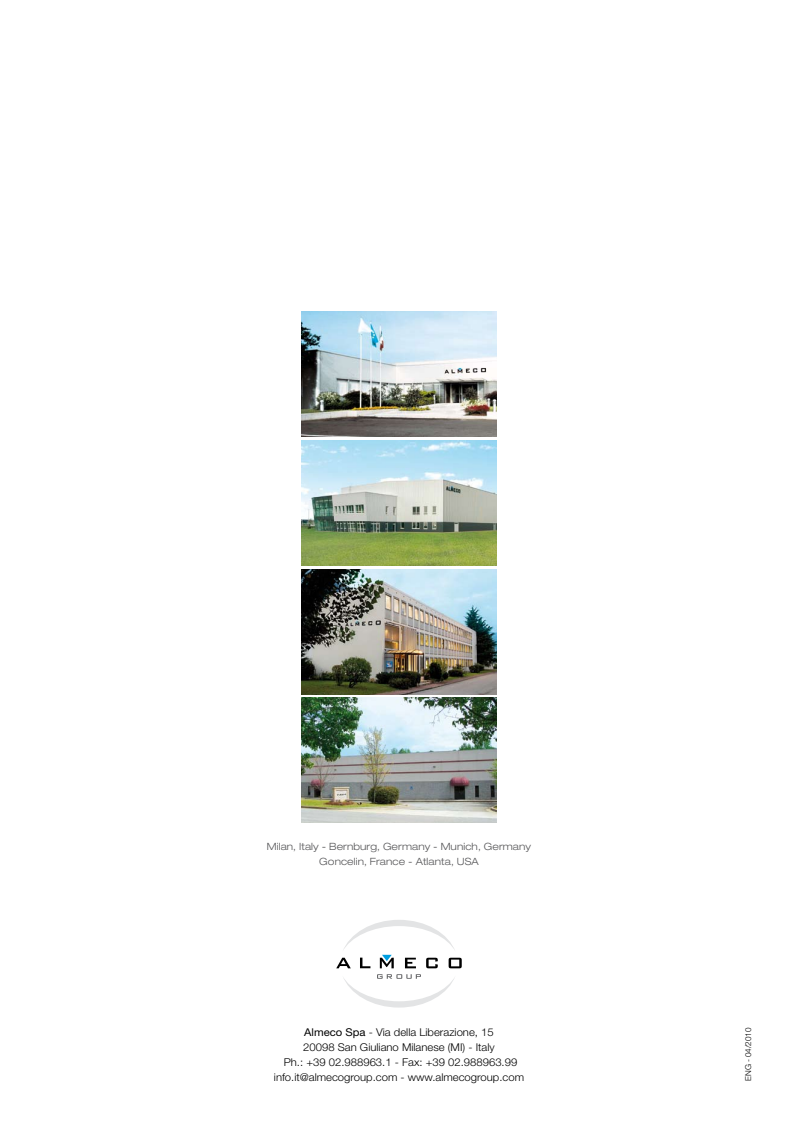
<style>
.page{position:relative;width:798px;height:1134px;background:#fff}
.page>*{position:absolute;margin:0;border:0;box-sizing:border-box;transform-origin:0 0}
.t1{font:300 10.75px/14.8px "Helvetica Neue";color:#000;text-align:center;scale:1.05 1}
.t2{font:300 expanded 10px/15px "Helvetica Neue";letter-spacing:.01em;color:#58585a;text-align:center}
.t3{font:300 8.12px "Helvetica Neue";letter-spacing:-.01em;color:#000}
.s1{font-weight:400}
</style>
<div class="page">
<svg style="left:336px;top:920px;width:125px;height:48px"></svg>
<svg style="left:344px;top:974px;width:110px;height:33px"></svg>
<img style="left:301px;top:698px;width:195px;height:124px">
<img style="left:301px;top:441px;width:195px;height:124px">
<img style="left:301px;top:569px;width:195px;height:125px">
<img style="left:301px;top:312px;width:195px;height:124px">
<p class="t2" style="left:267px;top:839px;width:265px">Milan, Italy - Bernburg, Germany - Munich, Germany<br>Goncelin, France - Atlanta, USA</p>
<p class="t1" style="left:274px;top:1025px;width:240px"><span class="s1">Almeco Spa</span> - Via della Liberazione, 15<br>20098 San Giuliano Milanese (MI) - Italy<br>Ph.: +39 02.988963.1 - Fax: +39 02.988963.99 info.it@almecogroup.com - www.almecogroup.com</p>
<p class="t3" style="left:743px;top:1081px;width:54px;rotate:-90deg">ENG - 04/2010</p>
</div>
